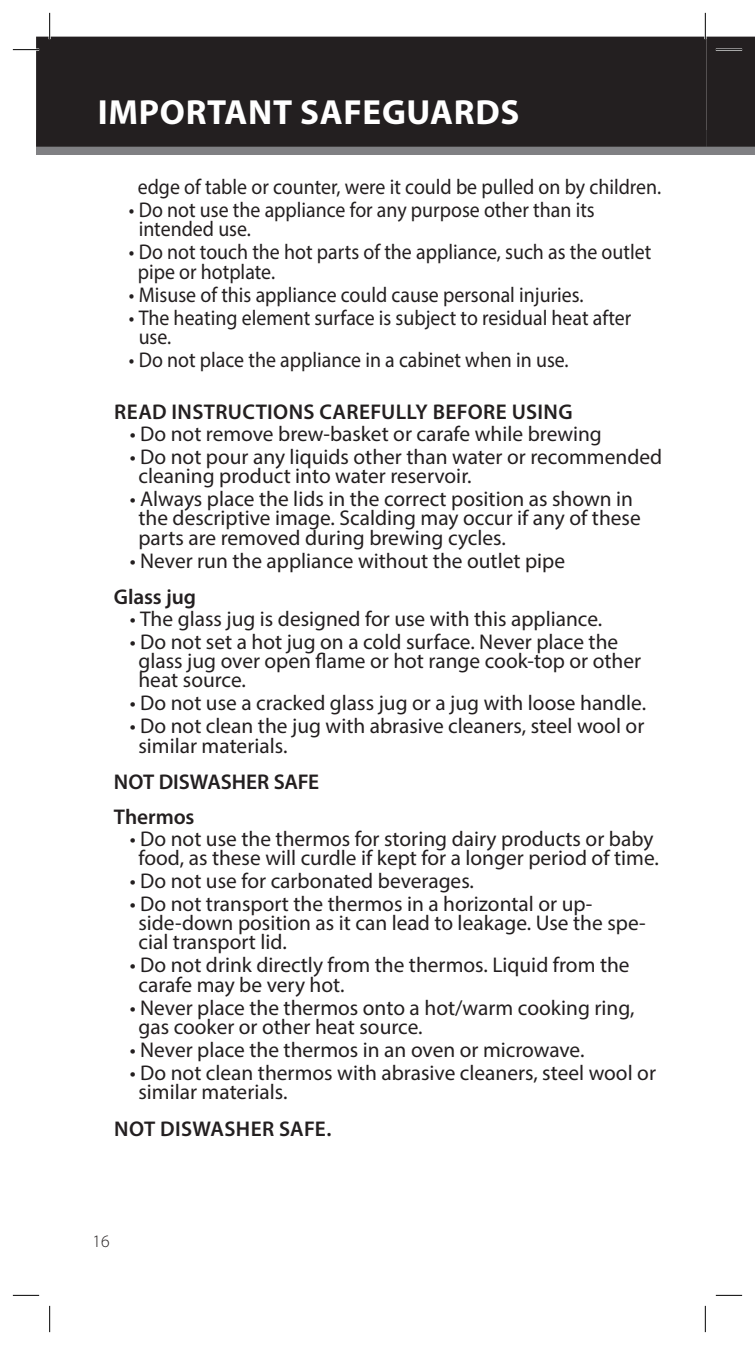
<style>
.page{position:relative;width:755px;height:1345px;background:#fff}
.page>*{position:absolute;margin:0;border:0;box-sizing:border-box;transform-origin:0 0}
.Headline{font:700 35px "Myriad Pro";letter-spacing:.02em;color:#fff}
.t1{font:21.35px/19.2px "Myriad Pro";color:#231f20}
.t2{font:21.35px/19.2px "Myriad Pro";color:#231f20;scale:.93 1}
.Subtitle{font:600 21.35px "Myriad Pro";letter-spacing:.015em;color:#231f20}
.Subhead{font:600 21.35px "Myriad Pro";letter-spacing:-.005em;color:#231f20}
.Subhead-2{font:600 21.35px "Myriad Pro";letter-spacing:.015em;color:#231f20}
.t3{font:300 17.5px "Myriad Pro";color:#231f20}
</style>
<div class="page">
<div style="left:705px;top:130px;width:49px;height:24px;background:#808083"></div>
<div style="left:36px;top:130px;width:669px;height:24px;background:#808083"></div>
<div style="left:37px;top:37px;width:668px;height:109px;background:#231f20"></div>
<div style="left:36px;top:37px;width:669px;height:110px;border:2px solid #231f20"></div>
<hr style="left:13px;top:49px;width:26px;height:2px;background:#fff">
<hr style="left:49px;top:13px;width:2px;height:26px;background:#fff">
<hr style="left:703px;top:13px;width:3px;height:26px;background:#fff">
<svg style="left:13px;top:49px;width:26px;height:1px"></svg>
<svg style="left:13px;top:1294px;width:26px;height:1px"></svg>
<svg style="left:716px;top:1294px;width:25px;height:1px"></svg>
<svg style="left:49px;top:13px;width:1px;height:26px"></svg>
<svg style="left:49px;top:1305px;width:1px;height:26px"></svg>
<svg style="left:704px;top:13px;width:50px;height:134px"></svg>
<svg style="left:704px;top:1306px;width:1px;height:25px"></svg>
<p class="Headline" style="left:98px;top:90px;width:423px">IMPORTANT SAFEGUARDS</p>
<p class="t2" style="left:138px;top:177px;width:564px">edge of table or counter, were it could be pulled on by children.</p>
<p class="t2" style="left:139px;top:200px;width:491px;text-indent:-10px">• Do not use the appliance for any purpose other than its intended use.</p>
<p class="t2" style="left:138px;top:242px;width:553px;text-indent:-9px">• Do not touch the hot parts of the appliance, such as the outlet pipe or hotplate.</p>
<p class="t2" style="left:129px;top:284px;width:490px">• Misuse of this appliance could cause personal injuries.</p>
<p class="t2" style="left:139px;top:307px;width:531px;text-indent:-10px">• The heating element surface is subject to residual heat after use.</p>
<p class="t2" style="left:129px;top:350px;width:474px">• Do not place the appliance in a cabinet when in use.</p>
<p class="Subtitle" style="left:114px;top:400px;width:459px">READ INSTRUCTIONS CAREFULLY BEFORE USING</p>
<p class="t1" style="left:130px;top:423px;width:473px">• Do not remove brew-basket or carafe while brewing</p>
<p class="t1" style="left:138px;top:446px;width:525px;text-indent:-9px">• Do not pour any liquids other than water or recommended cleaning product into water reservoir.</p>
<p class="t1" style="left:138px;top:489px;width:503px;text-indent:-9px">• Always place the lids in the correct position as shown in the descriptive image. Scalding may occur if any of these parts are removed during brewing cycles.</p>
<p class="t1" style="left:130px;top:550px;width:436px">• Never run the appliance without the outlet pipe</p>
<p class="Subhead" style="left:114px;top:585px;width:84px">Glass jug</p>
<p class="t1" style="left:130px;top:608px;width:473px">• The glass jug is designed for use with this appliance.</p>
<p class="t1" style="left:138px;top:631px;width:504px;text-indent:-9px">• Do not set a hot jug on a cold surface. Never place the glass jug over open flame or hot range cook-top or other heat source.</p>
<p class="t1" style="left:130px;top:693px;width:517px">• Do not use a cracked glass jug or a jug with loose handle.</p>
<p class="t1" style="left:138px;top:716px;width:507px;text-indent:-9px">• Do not clean the jug with abrasive cleaners, steel wool or similar materials.</p>
<p class="Subhead" style="left:114px;top:769px;width:207px">NOT DISWASHER SAFE</p>
<p class="Subhead" style="left:114px;top:804px;width:82px">Thermos</p>
<p class="t1" style="left:130px;top:828px;width:530px;text-align:center">• Do not use the thermos for storing dairy products or baby food, as these will curdle if kept for a longer period of time.</p>
<p class="t1" style="left:130px;top:870px;width:345px">• Do not use for carbonated beverages.</p>
<p class="t1" style="left:138px;top:893px;width:508px;text-indent:-9px">• Do not transport the thermos in a horizontal or up&shy;side-down position as it can lead to leakage. Use the spe&shy;cial transport lid.</p>
<p class="t1" style="left:138px;top:955px;width:492px;text-indent:-9px">• Do not drink directly from the thermos. Liquid from the carafe may be very hot.</p>
<p class="t1" style="left:138px;top:997px;width:497px;text-indent:-9px">• Never place the thermos onto a hot/warm cooking ring, gas cooker or other heat source.</p>
<p class="t1" style="left:130px;top:1039px;width:456px">• Never place the thermos in an oven or microwave.</p>
<p class="t1" style="left:138px;top:1062px;width:518px;text-indent:-9px">• Do not clean thermos with abrasive cleaners, steel wool or similar materials.</p>
<p class="Subhead-2" style="left:114px;top:1116px;width:219px">NOT DISWASHER SAFE.</p>
<p class="t3" style="left:92px;top:1231px;width:19px">16</p>
</div>
